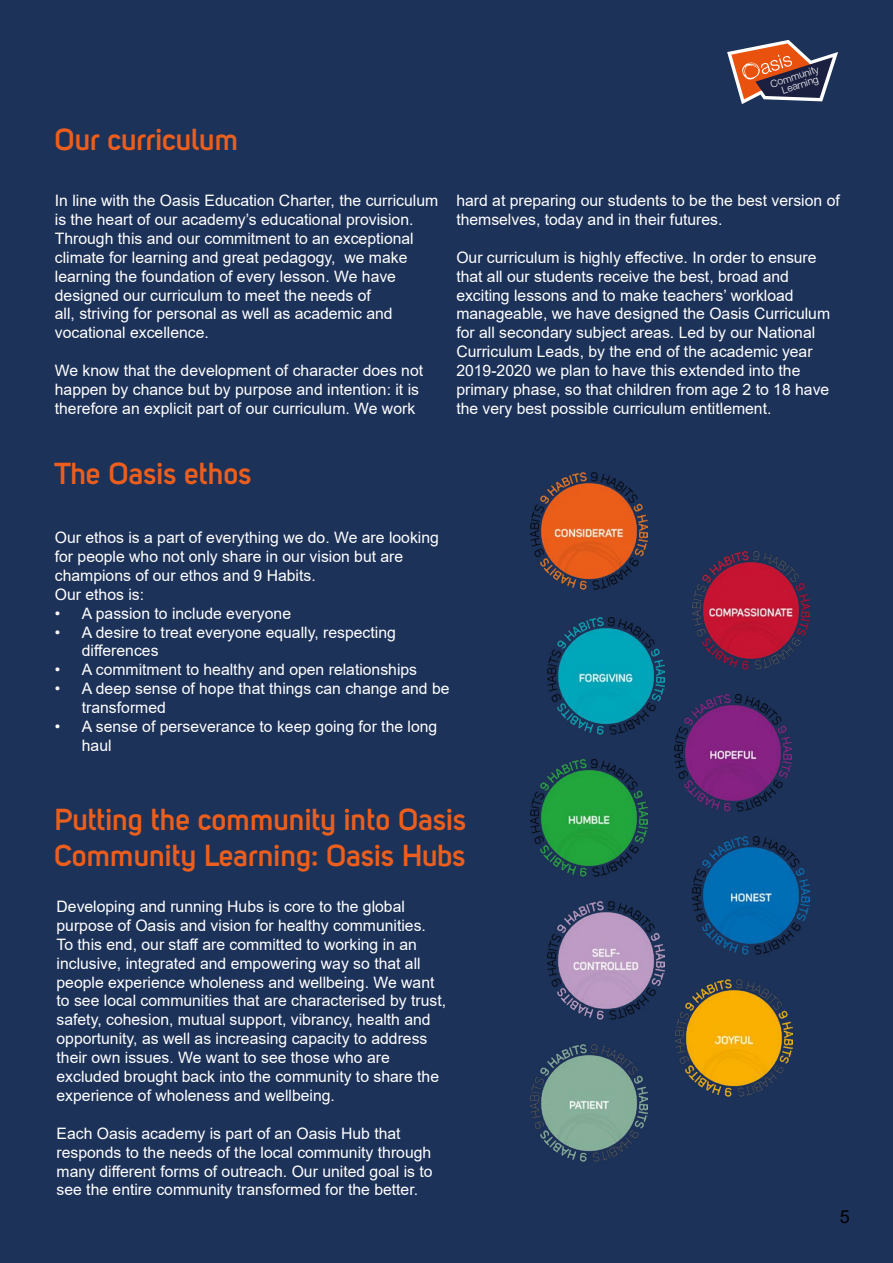
<style>
.page{position:relative;width:893px;height:1263px;background:#1d3259}
.page>*{position:absolute;margin:0;border:0;box-sizing:border-box;transform-origin:0 0}
.t1{font:700 30px/36px "Uni Sans Semi";color:#eb5e1d}
.t2{font:18px "Arial";color:#000}
.t3{font:15.75px/18.9px "Arial";color:#fff}
.t4{font:300 10.2px/9.3px "Helvetica Neue";color:#fff;text-align:center}
</style>
<div class="page">
<img style="left:530px;top:472px;width:118px;height:118px">
<img style="left:692px;top:552px;width:117px;height:118px">
<img style="left:547px;top:617px;width:118px;height:118px">
<img style="left:674px;top:694px;width:117px;height:118px">
<img style="left:692px;top:837px;width:117px;height:118px">
<img style="left:530px;top:759px;width:118px;height:118px">
<img style="left:547px;top:902px;width:118px;height:118px">
<img style="left:530px;top:1044px;width:118px;height:118px">
<img style="left:675px;top:979px;width:117px;height:118px">
<svg style="left:727px;top:40px;width:111px;height:64px"></svg>
<h1 class="t1" style="left:55px;top:121px;width:185px">Our curriculum</h1>
<p class="t3" style="left:55px;top:191px;width:385px">In line with the Oasis Education Charter, the curriculum is the heart of our academy’s educational provision.<br>Through this and our commitment to an exceptional climate for learning and great pedagogy, we make learning the foundation of every lesson. We have designed our curriculum to meet the needs of<br>all, striving for personal as well as academic and vocational excellence.</p>
<p class="t3" style="left:55px;top:361px;width:370px">We know that the development of character does not happen by chance but by purpose and intention: it is therefore an explicit part of our curriculum. We work</p>
<h1 class="t1" style="left:55px;top:455px;width:198px">The Oasis ethos</h1>
<p class="t4" style="left:769px;top:79px;width:52px;rotate:-18deg">Community<br>Learning</p>
<p class="t3" style="left:456px;top:191px;width:385px">hard at preparing our students to be the best version of themselves, today and in their futures.</p>
<p class="t3" style="left:456px;top:248px;width:375px">Our curriculum is highly effective. In order to ensure that all our students receive the best, broad and exciting lessons and to make teachers’ workload manageable, we have designed the Oasis Curriculum for all secondary subject areas. Led by our National Curriculum Leads, by the end of the academic year 2019-2020 we plan to have this extended into the primary phase, so that children from age 2 to 18 have the very best possible curriculum entitlement.</p>
<p class="t3" style="left:55px;top:528px;width:386px">Our ethos is a part of everything we do. We are looking for people who not only share in our vision but are champions of our ethos and 9 Habits.<br>Our ethos is:</p>
<p class="t3" style="left:55px;top:603px;width:238px">• A passion to include everyone</p>
<p class="t3" style="left:82px;top:622px;width:316px;text-indent:-27px">• A desire to treat everyone equally, respecting differences</p>
<p class="t3" style="left:55px;top:660px;width:364px">• A commitment to healthy and open relationships</p>
<p class="t3" style="left:82px;top:679px;width:369px;text-indent:-27px">• A deep sense of hope that things can change and be transformed</p>
<p class="t3" style="left:82px;top:717px;width:357px;text-indent:-27px">• A sense of perseverance to keep going for the long haul</p>
<h1 class="t1" style="left:55px;top:801px;width:413px">Putting the community into Oasis<br>Community Learning: Oasis Hubs</h1>
<p class="t3" style="left:57px;top:897px;width:391px">Developing and running Hubs is core to the global purpose of Oasis and vision for healthy communities.<br>To this end, our staff are committed to working in an inclusive, integrated and empowering way so that all people experience wholeness and wellbeing. We want to see local communities that are characterised by trust, safety, cohesion, mutual support, vibrancy, health and opportunity, as well as increasing capacity to address their own issues. We want to see those who are excluded brought back into the community to share the experience of wholeness and wellbeing.</p>
<p class="t3" style="left:57px;top:1124px;width:378px">Each Oasis academy is part of an Oasis Hub that responds to the needs of the local community through many different forms of outreach. Our united goal is to see the entire community transformed for the better.</p>
<p class="t2" style="left:840px;top:1204px;width:12px">5</p>
</div>
